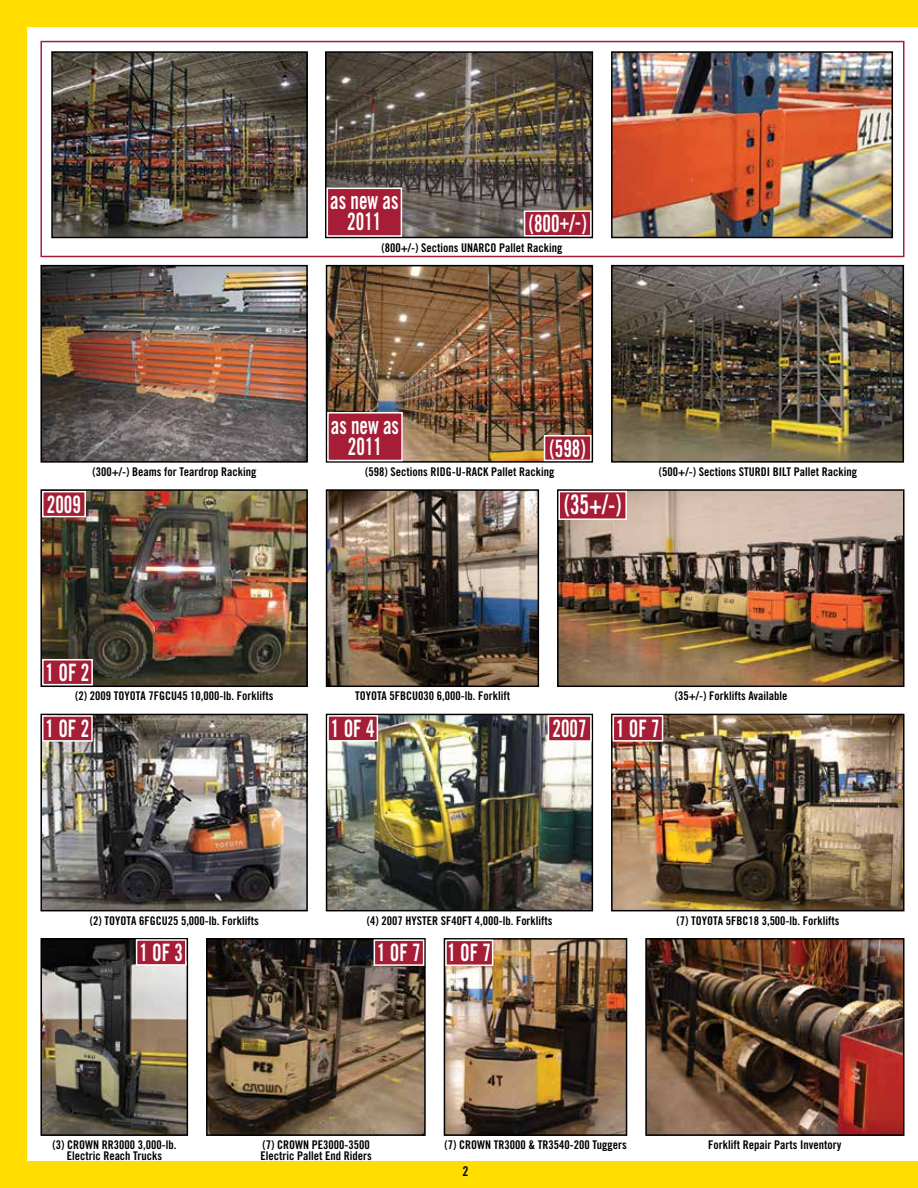
<style>
.page{position:relative;width:918px;height:1188px;background:#fff}
.page>*{position:absolute;margin:0;border:0;box-sizing:border-box;transform-origin:0 0}
.t1{font:27px "Trade Gothic Bold Cond Twenty";color:#fff;scale:.8 1}
.t2{font:24px/21px "Trade Gothic Bold Cond Twenty";color:#fff;text-align:center;scale:.8 1}
.t3{font:13.5px "Trade Gothic Bold Cond Twenty";color:#000}
.t4{font:12px/10.5px "Trade Gothic Bold Cond Twenty";color:#000;text-align:center}
.s1{font-size:21px}
</style>
<div class="page">
<div style="left:0;top:0;width:918px;height:27px;background:#fd0"></div>
<div style="left:0;top:0;width:27px;height:1187px;background:#fd0"></div>
<div style="left:0;top:1161px;width:918px;height:27px;background:#fd0"></div>
<img style="left:54px;top:54px;width:251px;height:181px">
<div style="left:51px;top:51px;width:257px;height:187px;border:2px solid #000"></div>
<img style="left:43px;top:268px;width:262px;height:192px">
<div style="left:40px;top:265px;width:268px;height:198px;border:2px solid #000"></div>
<img style="left:43px;top:492px;width:262px;height:192px">
<div style="left:40px;top:489px;width:268px;height:198px;border:2px solid #000"></div>
<img style="left:43px;top:717px;width:262px;height:191px">
<div style="left:40px;top:714px;width:268px;height:197px;border:2px solid #000"></div>
<img style="left:43px;top:941px;width:142px;height:192px">
<div style="left:40px;top:938px;width:148px;height:198px;border:2px solid #000"></div>
<img style="left:209px;top:941px;width:214px;height:192px">
<div style="left:206px;top:938px;width:220px;height:198px;border:2px solid #000"></div>
<img style="left:447px;top:941px;width:177px;height:192px">
<div style="left:444px;top:938px;width:183px;height:198px;border:2px solid #000"></div>
<img style="left:648px;top:941px;width:253px;height:192px">
<div style="left:645px;top:938px;width:259px;height:198px;border:2px solid #000"></div>
<img style="left:328px;top:54px;width:262px;height:181px">
<div style="left:325px;top:51px;width:268px;height:187px;border:2px solid #000"></div>
<img style="left:329px;top:268px;width:261px;height:192px">
<div style="left:326px;top:265px;width:267px;height:198px;border:2px solid #000"></div>
<img style="left:329px;top:492px;width:207px;height:192px">
<div style="left:326px;top:489px;width:213px;height:198px;border:2px solid #000"></div>
<img style="left:329px;top:717px;width:261px;height:191px">
<div style="left:326px;top:714px;width:267px;height:197px;border:2px solid #000"></div>
<img style="left:614px;top:54px;width:276px;height:181px">
<div style="left:611px;top:51px;width:282px;height:187px;border:2px solid #000"></div>
<img style="left:614px;top:268px;width:287px;height:192px">
<div style="left:611px;top:265px;width:293px;height:198px;border:2px solid #000"></div>
<img style="left:560px;top:492px;width:341px;height:192px">
<div style="left:557px;top:489px;width:347px;height:198px;border:2px solid #000"></div>
<img style="left:614px;top:717px;width:287px;height:191px">
<div style="left:611px;top:714px;width:293px;height:197px;border:2px solid #000"></div>
<div style="left:43px;top:660px;width:49px;height:25px;background:#a51e36"></div>
<div style="left:42px;top:659px;width:51px;height:26px;border:2px solid #fff"></div>
<div style="left:43px;top:492px;width:42px;height:25px;background:#a51e36"></div>
<div style="left:42px;top:491px;width:44px;height:26px;border:2px solid #fff"></div>
<div style="left:525px;top:211px;width:66px;height:25px;background:#a51e36"></div>
<div style="left:524px;top:210px;width:68px;height:27px;border:2px solid #fff"></div>
<div style="left:327px;top:188px;width:74px;height:48px;background:#a51e36"></div>
<div style="left:327px;top:188px;width:75px;height:49px;border:2px solid #fff"></div>
<div style="left:559px;top:492px;width:67px;height:27px;background:#a51e36"></div>
<div style="left:558px;top:491px;width:69px;height:29px;border:2px solid #fff"></div>
<div style="left:613px;top:716px;width:50px;height:25px;background:#a51e36"></div>
<div style="left:613px;top:715px;width:50px;height:27px;border:2px solid #fff"></div>
<div style="left:328px;top:716px;width:49px;height:25px;background:#a51e36"></div>
<div style="left:327px;top:715px;width:51px;height:27px;border:2px solid #fff"></div>
<div style="left:43px;top:716px;width:49px;height:25px;background:#a51e36"></div>
<div style="left:42px;top:715px;width:51px;height:27px;border:2px solid #fff"></div>
<div style="left:137px;top:940px;width:49px;height:25px;background:#a51e36"></div>
<div style="left:136px;top:939px;width:51px;height:27px;border:2px solid #fff"></div>
<div style="left:374px;top:940px;width:50px;height:25px;background:#a51e36"></div>
<div style="left:374px;top:939px;width:50px;height:27px;border:2px solid #fff"></div>
<div style="left:446px;top:940px;width:47px;height:25px;background:#a51e36"></div>
<div style="left:445px;top:940px;width:48px;height:26px;border:2px solid #fff"></div>
<div style="left:40px;top:41px;width:864px;height:216px;border:2px solid #a51e36"></div>
<div style="left:545px;top:436px;width:46px;height:24px;background:#a51e36"></div>
<div style="left:544px;top:435px;width:48px;height:26px;border:2px solid #fff"></div>
<div style="left:328px;top:413px;width:74px;height:47px;background:#a51e36"></div>
<div style="left:327px;top:412px;width:76px;height:49px;border:2px solid #fff"></div>
<div style="left:548px;top:716px;width:43px;height:25px;background:#a51e36"></div>
<div style="left:548px;top:715px;width:44px;height:27px;border:2px solid #fff"></div>
<h2 class="t2" style="left:330px;top:190px;width:87px">as new as<br>2011</h2>
<h2 class="t2" style="left:529px;top:213px;width:74px">(800<span class="s1">+</span>/-)</h2>
<p class="t4" style="left:381px;top:242px;width:183px">(800+/-) Sections UNARCO Pallet Racking</p>
<h2 class="t2" style="left:47px;top:494px;width:44px">2009</h2>
<p class="t4" style="left:92px;top:466px;width:165px">(300+/-) Beams for Teardrop Racking</p>
<h2 class="t2" style="left:331px;top:415px;width:87px">as new as<br>2011</h2>
<h2 class="t2" style="left:550px;top:438px;width:47px">(598)</h2>
<p class="t4" style="left:365px;top:466px;width:191px">(598) Sections RIDG-U-RACK Pallet Racking</p>
<h1 class="t1" style="left:564px;top:488px;width:73px">(35+/-)</h1>
<p class="t4" style="left:659px;top:466px;width:200px">(500+/-) Sections STURDI BILT Pallet Racking</p>
<h2 class="t2" style="left:46px;top:662px;width:56px">1 OF 2</h2>
<p class="t4" style="left:75px;top:691px;width:200px">(2) 2009 TOYOTA 7FGCU45 10,000-lb. Forklifts</p>
<p class="t4" style="left:355px;top:691px;width:157px">TOYOTA 5FBCU030 6,000-lb. Forklift</p>
<p class="t4" style="left:675px;top:691px;width:114px">(35+/-) Forklifts Available</p>
<h2 class="t2" style="left:46px;top:718px;width:56px">1 OF 2</h2>
<h2 class="t2" style="left:331px;top:718px;width:56px">1 OF 4</h2>
<h2 class="t2" style="left:616px;top:718px;width:56px">1 OF 7</h2>
<h2 class="t2" style="left:553px;top:718px;width:44px">2007</h2>
<p class="t4" style="left:90px;top:915px;width:171px">(2) TOYOTA 6FGCU25 5,000-lb. Forklifts</p>
<p class="t4" style="left:367px;top:915px;width:187px">(4) 2007 HYSTER SF40FT 4,000-lb. Forklifts</p>
<h2 class="t2" style="left:139px;top:942px;width:56px">1 OF 3</h2>
<h2 class="t2" style="left:377px;top:942px;width:144px">1 OF 7 1 OF 7</h2>
<p class="t4" style="left:677px;top:915px;width:165px">(7) TOYOTA 5FBC18 3,500-lb. Forklifts</p>
<p class="t4" style="left:52px;top:1140px;width:125px">(3) CROWN RR3000 3,000-lb.<br>Electric Reach Trucks</p>
<p class="t4" style="left:261px;top:1140px;width:113px;text-align:left">(7) CROWN PE3000-3500<br>Electric Pallet End Riders</p>
<p class="t4" style="left:445px;top:1140px;width:184px">(7) CROWN TR3000 &amp; TR3540-200 Tuggers</p>
<p class="t4" style="left:708px;top:1140px;width:135px">Forklift Repair Parts Inventory</p>
<p class="t3" style="left:463px;top:1163px;width:7px">2</p>
</div>
